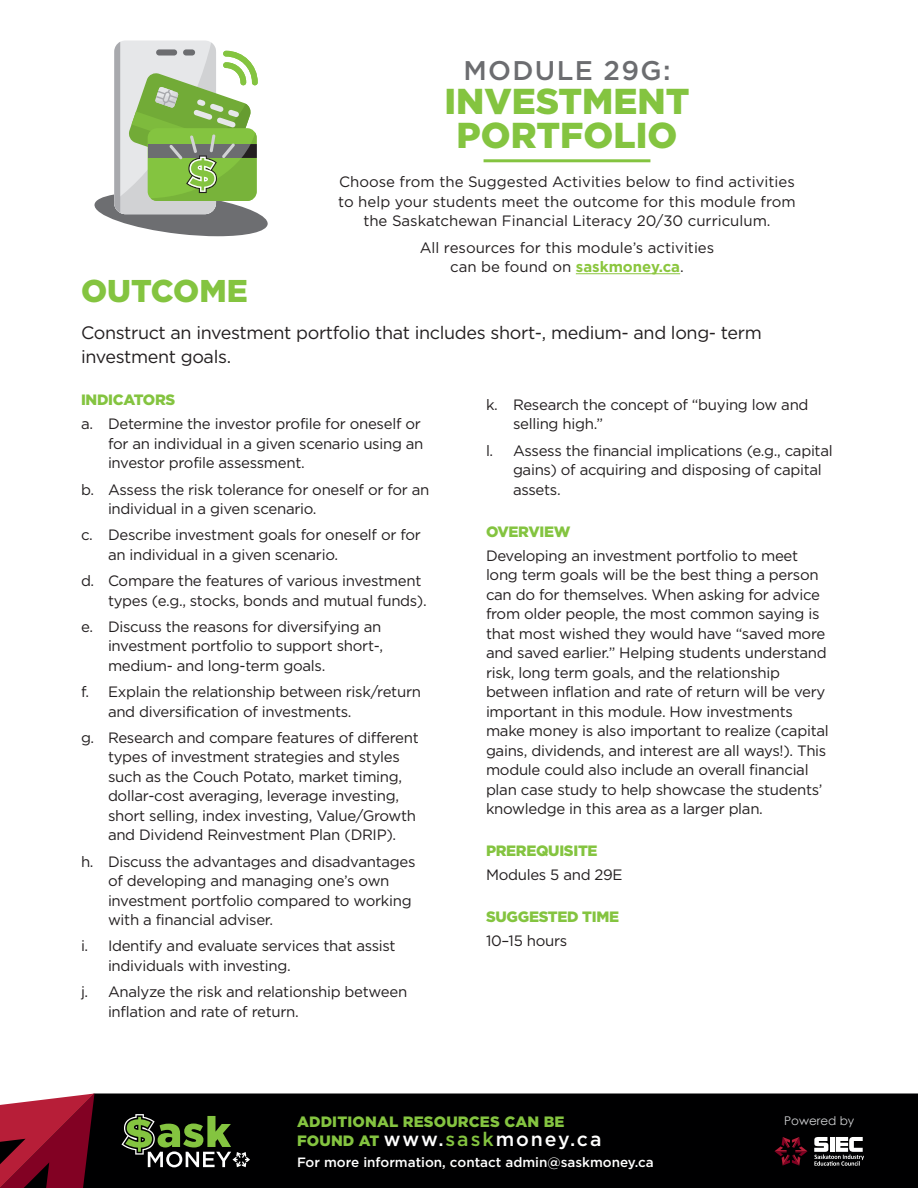
<style>
.page{position:relative;width:918px;height:1188px;background:#fff}
.page>*{position:absolute;margin:0;border:0;box-sizing:border-box;transform-origin:0 0}
.t1{font:900 36px/34.5px "Gotham";color:#84c440;text-align:center}
.t2{font:900 31.5px "Gotham";color:#84c440}
.t3{font:500 27px "Gotham";letter-spacing:.05em;color:#6c6d70}
.t4{font:500 19.5px "Gotham";letter-spacing:.1em;color:#fff}
.t5{font:18px/24px "Gotham";letter-spacing:-.02em;color:#231f20}
.t6{font:15px/19.5px "Gotham";letter-spacing:-.02em;color:#231f20}
.t7{font:15px/19.5px "Gotham";color:#231f20;text-align:center}
.t8{font:900 15px "Gotham";letter-spacing:-.02em;color:#84c440}
.t9{font:900 15px "Gotham";letter-spacing:.01em;color:#84c440}
.t10{font:500 13.5px "Gotham";color:#fff}
.t11{font:12px "Century Gothic";color:#d1d2d4}
.s1{font-weight:700;color:#8bc63e}
.s2{font-weight:900;font-size:15px;color:#84c440}
.s3{color:#84c440}
</style>
<div class="page">
<div style="left:94px;top:1094px;width:824px;height:94px;background:#000001"></div>
<svg style="left:0;top:1094px;width:94px;height:94px"></svg>
<svg style="left:814px;top:1137px;width:50px;height:29px"></svg>
<svg style="left:774px;top:1137px;width:33px;height:29px"></svg>
<svg style="left:122px;top:1114px;width:128px;height:53px"></svg>
<svg style="left:94px;top:42px;width:174px;height:194px"></svg>
<hr style="left:484px;top:159px;width:166px;height:3px;background:#84c440">
<hr style="left:576px;top:273px;width:104px;height:1px;background:#8bc63e">
<h3 class="t3" style="left:463px;top:52px;width:209px">MODULE 29G:</h3>
<h1 class="t1" style="left:444px;top:84px;width:247px">INVESTMENT<br>PORTFOLIO</h1>
<p class="t7" style="left:338px;top:172px;width:459px">Choose from the Suggested Activities below to find activities to help your students meet the outcome for this module from the Saskatchewan Financial Literacy 20/30 curriculum.</p>
<p class="t7" style="left:420px;top:237px;width:296px">All resources for this module’s activities can be found on <span class="s1">saskmoney.ca</span>.</p>
<h2 class="t2" style="left:81px;top:269px;width:168px">OUTCOME</h2>
<p class="t5" style="left:81px;top:321px;width:682px">Construct an investment portfolio that includes short-, medium- and long- term investment goals.</p>
<p class="t8" style="left:81px;top:390px;width:96px">INDICATORS</p>
<p class="t6" style="left:108px;top:414px;width:317px;text-indent:-27px">a. Determine the investor profile for oneself or for an individual in a given scenario using an investor profile assessment.</p>
<p class="t6" style="left:108px;top:479px;width:323px;text-indent:-27px">b. Assess the risk tolerance for oneself or for an individual in a given scenario.</p>
<p class="t6" style="left:108px;top:525px;width:314px;text-indent:-27px">c. Describe investment goals for oneself or for an individual in a given scenario.</p>
<p class="t6" style="left:108px;top:571px;width:320px;text-indent:-27px">d. Compare the features of various investment types (e.g., stocks, bonds and mutual funds).</p>
<p class="t6" style="left:108px;top:616px;width:277px;text-indent:-27px">e. Discuss the reasons for diversifying an investment portfolio to support short-, medium- and long-term goals.</p>
<p class="t6" style="left:108px;top:682px;width:315px;text-indent:-27px">f. Explain the relationship between risk/return and diversification of investments.</p>
<p class="t6" style="left:108px;top:727px;width:312px;text-indent:-27px">g. Research and compare features of different types of investment strategies and styles such as the Couch Potato, market timing, dollar-cost averaging, leverage investing, short selling, index investing, Value/Growth and Dividend Reinvestment Plan (DRIP).</p>
<p class="t6" style="left:108px;top:851px;width:309px;text-indent:-27px">h. Discuss the advantages and disadvantages of developing and managing one’s own investment portfolio compared to working with a financial adviser.</p>
<p class="t6" style="left:108px;top:936px;width:289px;text-indent:-27px">i. Identify and evaluate services that assist individuals with investing.</p>
<p class="t6" style="left:108px;top:982px;width:301px;text-indent:-27px">j. Analyze the risk and relationship between inflation and rate of return.</p>
<p class="t6" style="left:513px;top:395px;width:297px;text-indent:-27px">k. Research the concept of “buying low and selling high.”</p>
<p class="t6" style="left:513px;top:440px;width:321px;text-indent:-27px">l. Assess the financial implications (e.g., capital gains) of acquiring and disposing of capital assets.</p>
<p class="t8" style="left:486px;top:521px;width:86px">OVERVIEW</p>
<p class="t6" style="left:486px;top:545px;width:344px">Developing an investment portfolio to meet long term goals will be the best thing a person can do for themselves. When asking for advice from older people, the most common saying is that most wished they would have “saved more and saved earlier.” Helping students understand risk, long term goals, and the relationship between inflation and rate of return will be very important in this module. How investments make money is also important to realize (capital gains, dividends, and interest are all ways!). This module could also include an overall financial plan case study to help showcase the students’ knowledge in this area as a larger plan.</p>
<p class="t8" style="left:486px;top:840px;width:113px">PREREQUISITE</p>
<p class="t6" style="left:486px;top:864px;width:138px">Modules 5 and 29E</p>
<p class="t8" style="left:486px;top:906px;width:135px">SUGGESTED TIME</p>
<p class="t6" style="left:486px;top:930px;width:83px">10–15 hours</p>
<p class="t9" style="left:297px;top:1111px;width:269px">ADDITIONAL RESOURCES CAN BE</p>
<p class="t11" style="left:784px;top:1112px;width:72px">Powered by</p>
<h3 class="t4" style="left:297px;top:1127px;width:306px"><span class="s2">FOUND AT</span> www.<span class="s3">sask</span>money.ca</h3>
<p class="t10" style="left:297px;top:1153px;width:358px">For more information, contact admin@saskmoney.ca</p>
</div>
